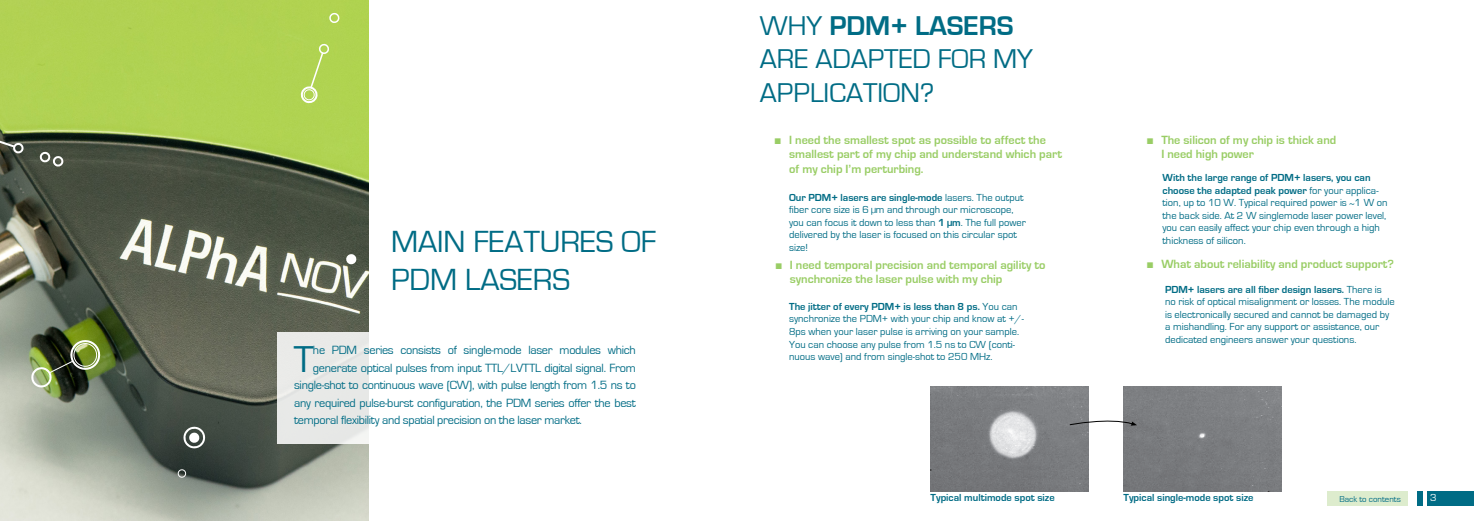
<style>
.page{position:relative;width:1474px;height:521px;background:#fff}
.page>*{position:absolute;margin:0;border:0;box-sizing:border-box;transform-origin:0 0}
.t1{font:38.5px "Eurostile";color:#006c85}
.t2{font:31.5px/37.8px "Eurostile";color:#006c85}
.t3{font:28px/33.6px "Eurostile";color:#006c85}
.t4{font:12.25px "Eurostile";letter-spacing:-.02em;color:#006c85}
.t5{font:700 12.25px/14.7px "Eurostile";color:#99cd65}
.t6{font:10.5px/12.6px "Eurostile";color:#006c85}
.t7{font:700 10.5px "Eurostile";color:#006c85}
.t8{font:10.5px "Eurostile";color:#fff}
.t9{font:8.75px "Eurostile";color:#006c85}
.s1{font-weight:700}
.s2{font-family:"Arial";font-weight:400}
</style>
<div class="page">
<div style="left:1426px;top:491px;width:47px;height:15px;background:#006c85"></div>
<div style="left:1416px;top:491px;width:6px;height:15px;background:#006c85"></div>
<img style="left:0;top:0;width:368px;height:521px">
<svg style="left:345px;top:253px;width:12px;height:12px"></svg>
<svg style="left:182px;top:425px;width:24px;height:25px"></svg>
<svg style="left:177px;top:469px;width:10px;height:9px"></svg>
<img style="left:30px;top:338px;width:72px;height:51px">
<svg style="left:39px;top:151px;width:25px;height:16px"></svg>
<svg style="left:0;top:141px;width:24px;height:13px"></svg>
<svg style="left:300px;top:43px;width:30px;height:61px;background:#b9d865"></svg>
<svg style="left:329px;top:12px;width:11px;height:12px"></svg>
<div style="left:277px;top:332px;width:373px;height:111px;background:linear-gradient(to right,#ededec,#fff)"></div>
<img style="left:930px;top:386px;width:158px;height:105px">
<div style="left:1123px;top:386px;width:157px;height:105px;background:#7b7d80"></div>
<svg style="left:1068px;top:417px;width:69px;height:9px"></svg>
<div style="left:1327px;top:491px;width:80px;height:15px;background:#ddeccd"></div>
<p class="t2" style="left:391px;top:223px;width:267px">MAIN FEATURES OF<br>PDM LASERS</p>
<p class="t1" style="left:294px;top:338px;width:21px">T</p>
<p class="t4" style="left:313px;top:343px;width:324px">he PDM series consists of single-mode laser modules which</p>
<p class="t4" style="left:313px;top:361px;width:324px">generate optical pulses from input TTL/LVTTL digital signal. From</p>
<p class="t4" style="left:294px;top:378px;width:343px">single-shot to continuous wave (CW), with pulse length from 1.5 ns to</p>
<p class="t4" style="left:294px;top:396px;width:343px">any required pulse-burst configuration, the PDM series offer the best</p>
<p class="t4" style="left:294px;top:413px;width:289px">temporal flexibility and spatial precision on the laser market.</p>
<p class="t3" style="left:760px;top:9px;width:274px">WHY <span class="s1">PDM+ LASERS<br></span>ARE ADAPTED FOR MY<br>APPLICATION?</p>
<p class="t5" style="left:789px;top:132px;width:274px;text-indent:-15px"><span class="s2">■</span> I need the smallest spot as possible to affect the smallest part of my chip and understand which part of my chip I’m perturbing.</p>
<p class="t6" style="left:789px;top:191px;width:238px"><span class="s1">Our PDM+ lasers are single-mode</span> lasers. The output fiber core size is 6 µm and through our microscope, you can focus it down to less than <span class="s1">1 µm</span>. The full power delivered by the laser is focused on this circular spot size!</p>
<p class="t5" style="left:790px;top:257px;width:257px;text-indent:-15px"><span class="s2">■</span> I need temporal precision and temporal agility to synchronize the laser pulse with my chip</p>
<p class="t6" style="left:789px;top:300px;width:236px"><span class="s1">The jitter of every PDM+ is less than 8 ps.</span> You can synchronize the PDM+ with your chip and know at +/- 8ps when your laser pulse is arriving on your sample.<br>You can choose any pulse from 1.5 ns to CW (conti&shy;nuous wave) and from single-shot to 250 MHz.</p>
<p class="t5" style="left:1161px;top:132px;width:176px;text-indent:-15px"><span class="s2">■</span> The silicon of my chip is thick and<br>I need high power</p>
<p class="t6" style="left:1162px;top:171px;width:226px"><span class="s1">With the large range of PDM+ lasers, you can choose the adapted peak power</span> for your applica&shy;tion, up to 10 W. Typical required power is ~1 W on the back side. At 2 W singlemode laser power level, you can easily affect your chip even through a high thickness of silicon.</p>
<p class="t5" style="left:1146px;top:257px;width:249px"><span class="s2">■</span> What about reliability and product support?</p>
<p class="t6" style="left:1165px;top:283px;width:231px"><span class="s1">PDM+ lasers are all fiber design lasers.</span> There is no risk of optical misalignment or losses. The module is electronically secured and cannot be damaged by a mishandling. For any support or assistance, our dedicated engineers answer your questions.</p>
<p class="t7" style="left:930px;top:492px;width:126px">Typical multimode spot size</p>
<p class="t7" style="left:1123px;top:492px;width:131px">Typical single-mode spot size</p>
<p class="t9" style="left:1339px;top:494px;width:63px">Back to contents</p>
<p class="t8" style="left:1429px;top:492px;width:8px">3</p>
</div>
